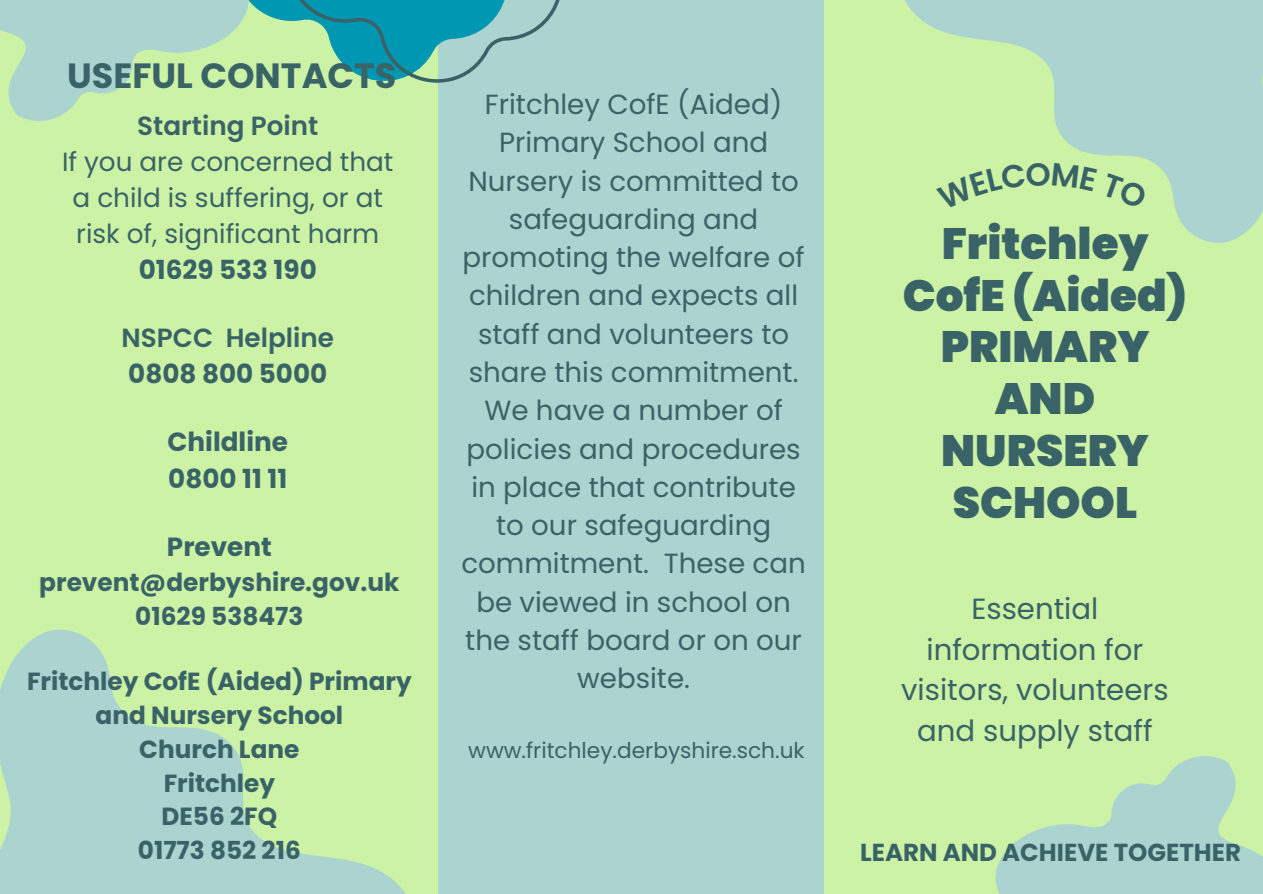
<style>
.page{position:relative;width:1263px;height:894px;background:#fff}
.page>*{position:absolute;margin:0;border:0;box-sizing:border-box;transform-origin:0 0}
.t1{font:900 43.8px/51.8px "Poppins";color:#3a6367;text-align:center}
.t2{font:700 34.95px "Poppins";color:#3a6367}
.t3{font:29.1px/40.5px "Poppins";color:#3a6367;text-align:center}
.t4{font:27.75px/38.2px "Poppins";color:#3a6367;text-align:center}
.t5{font:26.25px/36.2px "Poppins";color:#3a6367;text-align:center}
.t6{font:600 26.25px/36.2px "Poppins";color:#3a6367}
.t7{font:700 26.25px/36.2px "Poppins";color:#3a6367}
.t8{font:700 24.75px/33.8px "Poppins";color:#3a6367;text-align:center}
.t9{font:700 24.45px "Poppins";color:#3a6367}
.t10{font:21.75px "Poppins";color:#3a6367}
.s1{font-weight:600}
.s2{font-weight:700}
</style>
<div class="page">
<div style="left:0;top:0;width:1263px;height:893px;background:#ccf2a6"></div>
<div style="left:439px;top:0;width:385px;height:893px;background:#abd3d0"></div>
<svg style="left:995px;top:756px;width:268px;height:137px"></svg>
<svg style="left:0;top:629px;width:405px;height:264px;fill:#abd3d0"></svg>
<svg style="left:904px;top:0;width:359px;height:243px;fill:#abd3d0"></svg>
<svg style="left:0;top:0;width:560px;height:121px"></svg>
<svg style="left:936px;top:162px;width:212px;height:47px"></svg>
<h2 class="t2" style="left:67px;top:51px;width:331px">USEFUL CONTACTS</h2>
<p class="t5" style="left:62px;top:107px;width:333px"><span class="s1">Starting Point<br></span>If you are concerned that a child is suffering, or at risk of, significant harm<br><span class="s2">01629 533 190</span></p>
<h1 class="t6" style="left:122px;top:320px;width:214px">NSPCC Helpline<br><span class="s2">0808 800 5000</span></h1>
<h4 class="t7" style="left:168px;top:424px;width:122px">Childline<br>0800 11 11</h4>
<p class="t7" style="left:167px;top:528px;width:106px">Prevent</p>
<p class="t8" style="left:39px;top:565px;width:362px">prevent@derbyshire.gov.uk<br>01629 538473</p>
<h5 class="t8" style="left:27px;top:664px;width:386px">Fritchley CofE (Aided) Primary and Nursery School<br>Church Lane<br>Fritchley<br>DE56 2FQ<br>01773 852 216</h5>
<p class="t4" style="left:461px;top:85px;width:346px">Fritchley CofE (Aided)<br>Primary School and<br>Nursery is committed to safeguarding and promoting the welfare of children and expects all staff and volunteers to share this commitment.<br>We have a number of policies and procedures in place that contribute to our safeguarding commitment. These can be viewed in school on the staff board or on our website.</p>
<p class="t10" style="left:468px;top:735px;width:338px">www.fritchley.derbyshire.sch.uk</p>
<h6 class="t1" style="left:903px;top:217px;width:286px">Fritchley<br>CofE (Aided)<br>PRIMARY<br>AND<br>NURSERY<br>SCHOOL</h6>
<p class="t3" style="left:901px;top:588px;width:269px">Essential information for visitors, volunteers and supply staff</p>
<p class="t9" style="left:860px;top:835px;width:382px">LEARN AND ACHIEVE TOGETHER</p>
</div>
